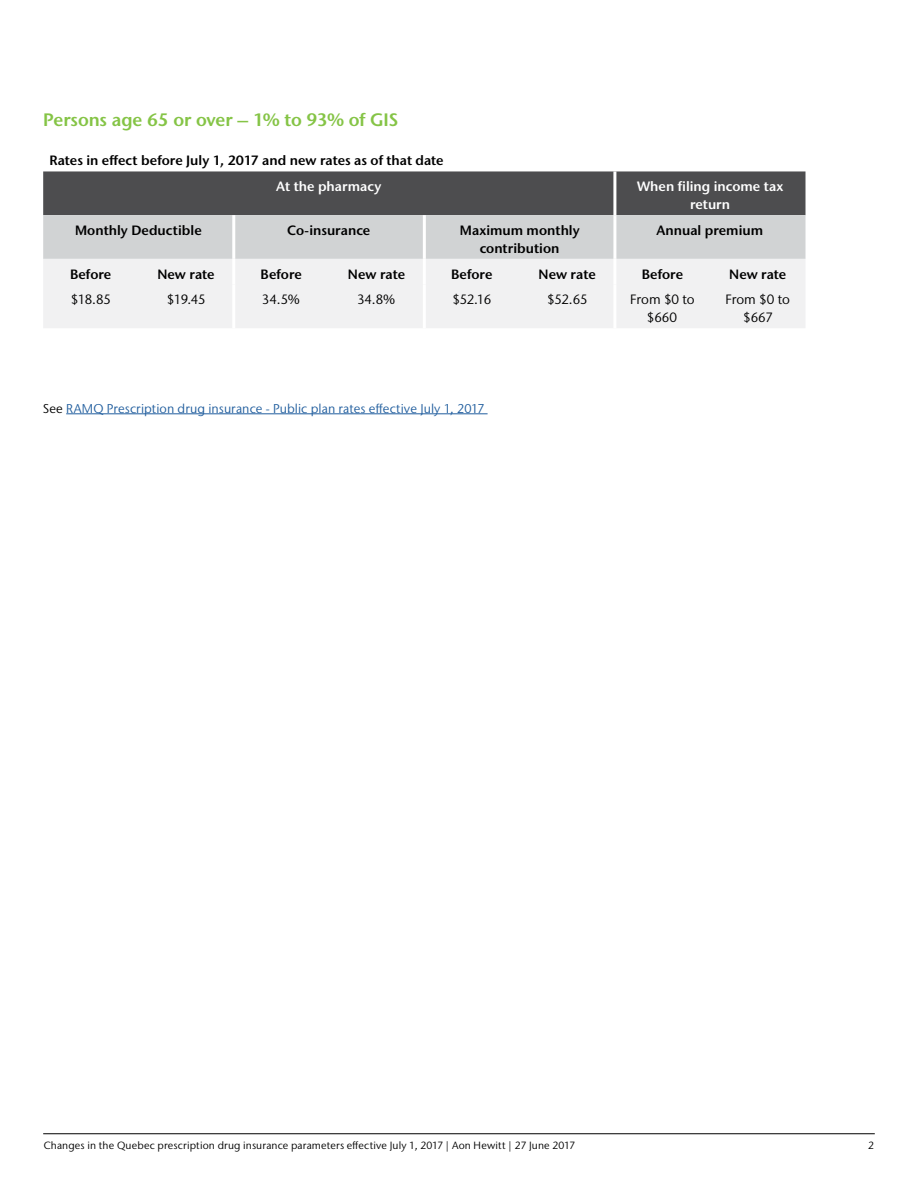
<style>
.page{position:relative;width:918px;height:1188px;background:#fff}
.page>*{position:absolute;margin:0;border:0;box-sizing:border-box;transform-origin:0 0}
.t1{font:600 18px "Stone Sans IIITC Pro";letter-spacing:-.005em;color:#85c446}
.t2{font:600 13.5px/18px "Stone Sans IIITC Pro";color:#000;text-align:center}
.t3{font:13.5px/18px "Stone Sans IIITC Pro";letter-spacing:-.005em;color:#000;text-align:center}
.t4{font:600 13.5px/18px "Stone Sans IIITC Pro";color:#fff;text-align:center}
.t5{font:12.75px "Stone Sans IIITC Pro";letter-spacing:.01em;color:#215e9e}
.t6{font:10.5px "Stone Sans IIITC Pro";letter-spacing:.015em;color:#000}
.s1{color:#000}
</style>
<div class="page">
<hr style="left:43px;top:1133px;width:832px;height:1px;background:#000">
<svg style="left:43px;top:171px;width:763px;height:88px;background:#909192"></svg>
<div style="left:43px;top:259px;width:762px;height:69px;background:#f1f1f2"></div>
<hr style="left:613px;top:171px;width:3px;height:44px;background:#fff">
<hr style="left:232px;top:215px;width:3px;height:44px;background:#fff">
<hr style="left:423px;top:215px;width:3px;height:44px;background:#fff">
<hr style="left:613px;top:215px;width:3px;height:44px;background:#fff">
<hr style="left:232px;top:259px;width:3px;height:26px;background:#fff">
<hr style="left:232px;top:285px;width:3px;height:43px;background:#fff">
<hr style="left:423px;top:259px;width:3px;height:26px;background:#fff">
<hr style="left:423px;top:285px;width:3px;height:43px;background:#fff">
<hr style="left:613px;top:259px;width:3px;height:26px;background:#fff">
<hr style="left:613px;top:285px;width:3px;height:43px;background:#fff">
<hr style="left:66px;top:413px;width:422px;height:1px;background:#215e9e">
<h1 class="t1" style="left:43px;top:109px;width:356px">Persons age 65 or over – 1% to 93% of GIS</h1>
<p class="t2" style="left:49px;top:151px;width:396px">Rates in effect before July 1, 2017 and new rates as of that date</p>
<p class="t4" style="left:276px;top:177px;width:107px">At the pharmacy</p>
<p class="t4" style="left:637px;top:177px;width:148px">When filing income tax return</p>
<p class="t2" style="left:75px;top:221px;width:128px">Monthly Deductible</p>
<p class="t2" style="left:287px;top:221px;width:85px">Co-insurance</p>
<p class="t2" style="left:460px;top:221px;width:121px">Maximum monthly contribution</p>
<p class="t2" style="left:656px;top:221px;width:108px">Annual premium</p>
<p class="t2" style="left:70px;top:265px;width:43px">Before</p>
<p class="t2" style="left:157px;top:265px;width:59px">New rate</p>
<p class="t2" style="left:261px;top:265px;width:43px">Before</p>
<p class="t2" style="left:348px;top:265px;width:59px">New rate</p>
<p class="t2" style="left:451px;top:265px;width:43px">Before</p>
<p class="t2" style="left:539px;top:265px;width:59px">New rate</p>
<p class="t2" style="left:642px;top:265px;width:43px">Before</p>
<p class="t2" style="left:729px;top:265px;width:59px">New rate</p>
<p class="t3" style="left:71px;top:290px;width:42px">$18.85</p>
<p class="t3" style="left:167px;top:290px;width:40px">$19.45</p>
<p class="t3" style="left:262px;top:290px;width:39px">34.5%</p>
<p class="t3" style="left:357px;top:290px;width:40px">34.8%</p>
<p class="t3" style="left:452px;top:290px;width:40px">$52.16</p>
<p class="t3" style="left:547px;top:290px;width:42px">$52.65</p>
<p class="t3" style="left:630px;top:290px;width:66px">From $0 to $660</p>
<p class="t3" style="left:726px;top:290px;width:66px">From $0 to $667</p>
<p class="t5" style="left:43px;top:400px;width:443px"><span class="s1">See</span> RAMQ Prescription drug insurance - Public plan rates effective July 1, 2017</p>
<p class="t6" style="left:44px;top:1139px;width:533px">Changes in the Quebec prescription drug insurance parameters effective July 1, 2017 | Aon Hewitt | 27 June 2017</p>
<p class="t6" style="left:868px;top:1139px;width:7px">2</p>
</div>
